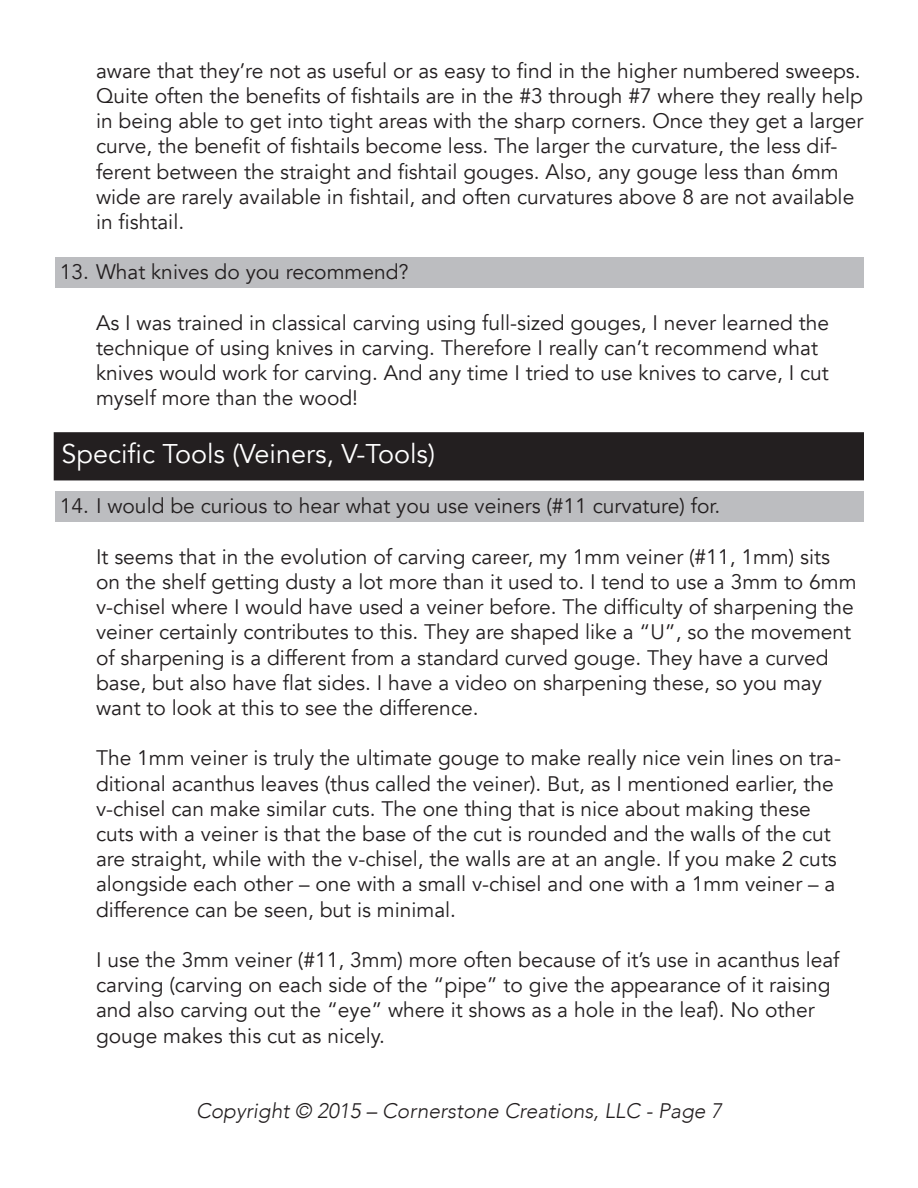
<style>
.page{position:relative;width:918px;height:1188px;background:#fff}
.page>*{position:absolute;margin:0;border:0;box-sizing:border-box;transform-origin:0 0}
.t1{font:27px "Avenir";color:#fff}
.t2{font:21px/25.2px "Avenir";color:#231f20}
.t3{font:italic 300 21px "Avenir";color:#231f20}
</style>
<div class="page">
<div style="left:55px;top:257px;width:809px;height:31px;background:#bcbdc0"></div>
<div style="left:54px;top:433px;width:809px;height:47px;background:#231f20"></div>
<div style="left:54px;top:432px;width:810px;height:48px;border:2px solid #231f20"></div>
<div style="left:55px;top:491px;width:809px;height:31px;background:#bcbdc0"></div>
<p class="t2" style="left:96px;top:58px;width:769px">aware that they’re not as useful or as easy to find in the higher numbered sweeps.<br>Quite often the benefits of fishtails are in the #3 through #7 where they really help in being able to get into tight areas with the sharp corners. Once they get a larger curve, the benefit of fishtails become less. The larger the curvature, the less dif&shy;ferent between the straight and fishtail gouges. Also, any gouge less than 6mm wide are rarely available in fishtail, and often curvatures above 8 are not available in fishtail.</p>
<p class="t2" style="left:60px;top:260px;width:350px">13. What knives do you recommend?</p>
<p class="t2" style="left:96px;top:310px;width:735px">As I was trained in classical carving using full-sized gouges, I never learned the technique of using knives in carving. Therefore I really can’t recommend what knives would work for carving. And any time I tried to use knives to carve, I cut myself more than the wood!</p>
<p class="t1" style="left:62px;top:438px;width:375px">Specific Tools (Veiners, V-Tools)</p>
<p class="t2" style="left:60px;top:494px;width:662px">14. I would be curious to hear what you use veiners (#11 curvature) for.</p>
<p class="t2" style="left:96px;top:544px;width:762px">It seems that in the evolution of carving career, my 1mm veiner (#11, 1mm) sits on the shelf getting dusty a lot more than it used to. I tend to use a 3mm to 6mm v-chisel where I would have used a veiner before. The difficulty of sharpening the veiner certainly contributes to this. They are shaped like a “U”, so the movement of sharpening is a different from a standard curved gouge. They have a curved base, but also have flat sides. I have a video on sharpening these, so you may want to look at this to see the difference.</p>
<p class="t2" style="left:96px;top:746px;width:747px">The 1mm veiner is truly the ultimate gouge to make really nice vein lines on tra&shy;ditional acanthus leaves (thus called the veiner). But, as I mentioned earlier, the v-chisel can make similar cuts. The one thing that is nice about making these cuts with a veiner is that the base of the cut is rounded and the walls of the cut are straight, while with the v-chisel, the walls are at an angle. If you make 2 cuts alongside each other – one with a small v-chisel and one with a 1mm veiner – a difference can be seen, but is minimal.</p>
<p class="t2" style="left:96px;top:948px;width:745px">I use the 3mm veiner (#11, 3mm) more often because of it’s use in acanthus leaf carving (carving on each side of the “pipe” to give the appearance of it raising and also carving out the “eye” where it shows as a hole in the leaf). No other gouge makes this cut as nicely.</p>
<p class="t3" style="left:196px;top:1099px;width:527px">Copyright © 2015 – Cornerstone Creations, LLC - Page 7</p>
</div>
